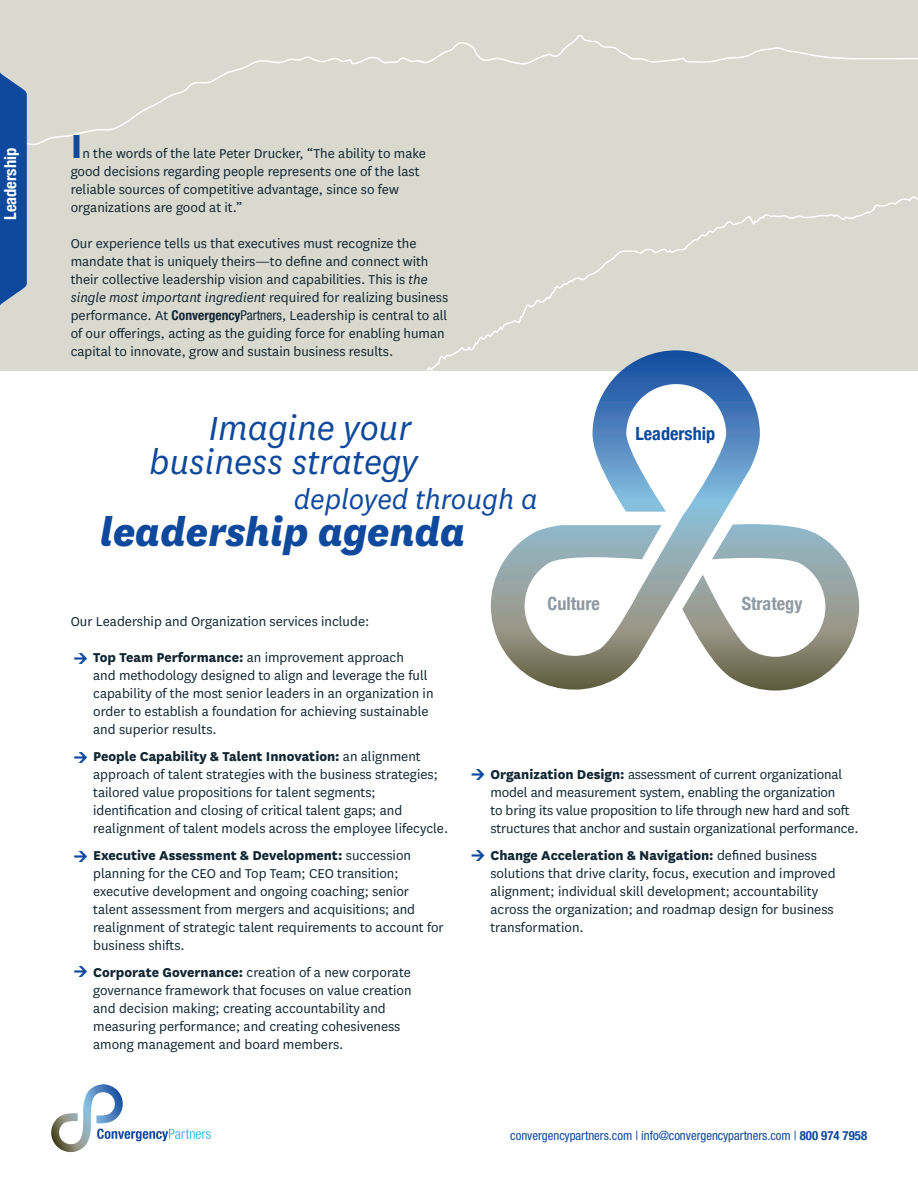
<style>
.page{position:relative;width:918px;height:1188px;background:#fff}
.page>*{position:absolute;margin:0;border:0;box-sizing:border-box;transform-origin:0 0}
.t1{font:italic 800 45px "National";letter-spacing:-.01em;color:#0f499d}
.t2{font:italic 39px "National";color:#0f499d}
.t3{font:800 39px "National";color:#0f499d}
.t4{font:italic 31.5px "National";color:#0f499d}
.t5{font:700 condensed 18.15px "Helvetica Neue";color:#8f99a1}
.t6{font:700 condensed 18.15px "Helvetica Neue";color:#0f499d}
.t7{font:700 condensed 16.5px "Helvetica Neue";color:#fff}
.bullet_text{font:15px/18px "National";color:#122632}
.t8{font:condensed 12.75px "Helvetica Neue";color:#0f499d}
.s1{font-style:italic}
.s2{font-family:"Helvetica Neue";font-weight:700;font-stretch:condensed;font-size:13.5px}
.s3{font-family:"Helvetica Neue";font-stretch:condensed;font-size:13.5px}
.s4{font-weight:800}
.s5{font-weight:700}
</style>
<div class="page">
<div style="left:0;top:0;width:918px;height:370px;background:#d9d9d0"></div>
<svg style="left:491px;top:350px;width:368px;height:341px"></svg>
<svg style="left:51px;top:1084px;width:160px;height:68px"></svg>
<svg style="left:0;top:72px;width:27px;height:234px;background:#2256a1"></svg>
<p class="t7" style="left:0;top:220px;width:74px;rotate:-90deg">Leadership</p>
<p class="t3" style="left:71px;top:118px;width:13px">I</p>
<p class="bullet_text" style="left:71px;top:144px;width:357px;text-indent:12px">n the words of the late Peter Drucker, “The ability to make good decisions regarding people represents one of the last reliable sources of competitive advantage, since so few organizations are good at it.”</p>
<p class="bullet_text" style="left:71px;top:234px;width:379px">Our experience tells us that executives must recognize the mandate that is uniquely theirs—to define and connect with their collective leadership vision and capabilities. This is <span class="s1">the single most important ingredient</span> required for realizing business performance. At <span class="s2">Convergency</span><span class="s3">Partners</span>, Leadership is central to all of our offerings, acting as the guiding force for enabling human capital to innovate, grow and sustain business results.</p>
<p class="t2" style="left:209px;top:404px;width:204px">Imagine your</p>
<p class="t2" style="left:149px;top:438px;width:270px">business strategy</p>
<p class="t4" style="left:294px;top:480px;width:245px">deployed through a</p>
<p class="t1" style="left:100px;top:501px;width:367px">leadership agenda</p>
<p class="t6" style="left:635px;top:422px;width:81px">Leadership</p>
<p class="t5" style="left:548px;top:592px;width:54px">Culture</p>
<p class="t5" style="left:742px;top:592px;width:62px">Strategy</p>
<p class="bullet_text" style="left:71px;top:612px;width:300px">Our Leadership and Organization services include:</p>
<p class="bullet_text" style="left:93px;top:648px;width:342px"><span class="s4">Top Team Performance:</span> an improvement approach<br>and methodology designed to align and leverage the full capability of the most senior leaders in an organization in order to establish a foundation for achieving sustainable and superior results.</p>
<p class="bullet_text" style="left:93px;top:747px;width:357px"><span class="s4">People Capability &amp; Talent Innovation:</span> an alignment approach of talent strategies with the business strategies; tailored value propositions for talent segments; identification and closing of critical talent gaps; and realignment of talent models across the employee lifecycle.</p>
<p class="bullet_text" style="left:93px;top:846px;width:352px"><span class="s4">Executive Assessment &amp; Development:</span> succession planning for the CEO and Top Team; CEO transition; executive development and ongoing coaching; senior talent assessment from mergers and acquisitions; and realignment of strategic talent requirements to account for business shifts.</p>
<p class="bullet_text" style="left:93px;top:963px;width:320px"><span class="s4">Corporate Governance:</span> creation of a new corporate governance framework that focuses on value creation and decision making; creating accountability and measuring performance; and creating cohesiveness among management and board members.</p>
<p class="bullet_text" style="left:490px;top:765px;width:370px"><span class="s4">Organization Design:</span> assessment of current organizational model and measurement system, enabling the organization<br>to bring its value proposition to life through new hard and soft structures that anchor and sustain organizational performance.</p>
<p class="bullet_text" style="left:490px;top:846px;width:347px"><span class="s4">Change Acceleration &amp; Navigation:</span> defined business solutions that drive clarity, focus, execution and improved alignment; individual skill development; accountability across the organization; and roadmap design for business transformation.</p>
<p class="t8" style="left:510px;top:1128px;width:358px">convergencypartners.com | info@convergencypartners.com | <span class="s5">800 974 7958</span></p>
</div>
